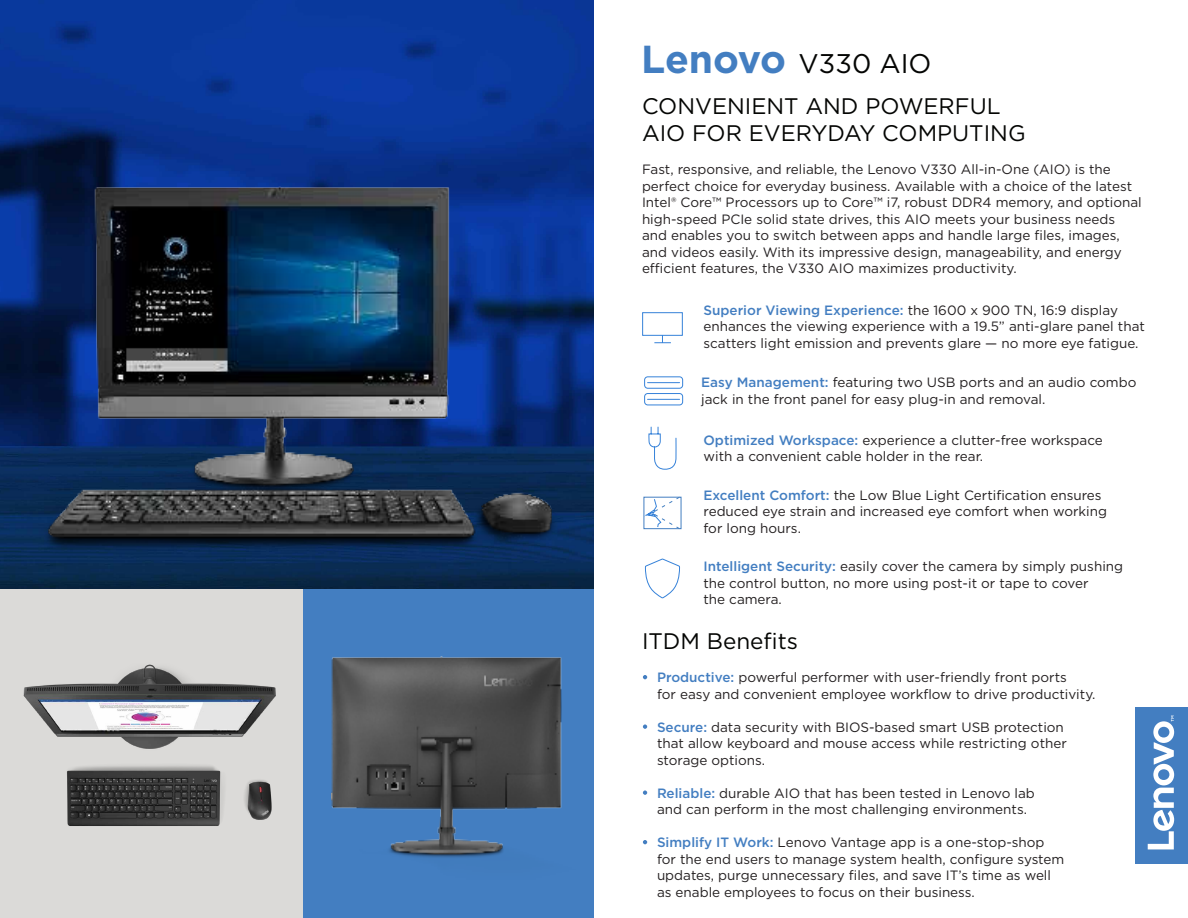
<style>
.page{position:relative;width:1188px;height:918px;background:#fff}
.page>*{position:absolute;margin:0;border:0;box-sizing:border-box;transform-origin:0 0}
.t1{font:27px "Gotham";color:#040503}
.t2{font:22.5px/27px "Gotham";color:#040503}
.t3{font:13.5px/16.5px "Gotham";color:#231f20}
.s1{font-weight:700;font-size:39px;color:#437ec1}
.s2{font-weight:500;color:#437ec1}
</style>
<div class="page">
<img style="left:0;top:0;width:594px;height:590px">
<div style="left:1136px;top:707px;width:52px;height:157px;background:#437ec1"></div>
<svg style="left:1148px;top:716px;width:26px;height:133px"></svg>
<div style="left:291px;top:590px;width:303px;height:328px;background:#437ec1"></div>
<div style="left:0;top:590px;width:302px;height:328px;background:#dbdad8"></div>
<img style="left:23px;top:649px;width:280px;height:193px">
<svg style="left:647px;top:496px;width:34px;height:34px"></svg>
<div style="left:644px;top:497px;width:37px;height:32px;border:1px solid #437ec1"></div>
<svg style="left:642px;top:312px;width:41px;height:31px"></svg>
<svg style="left:645px;top:558px;width:35px;height:41px"></svg>
<svg style="left:648px;top:426px;width:29px;height:44px"></svg>
<svg style="left:644px;top:376px;width:39px;height:30px"></svg>
<svg style="left:643px;top:675px;width:4px;height:4px"></svg>
<svg style="left:643px;top:724px;width:4px;height:5px"></svg>
<svg style="left:643px;top:790px;width:4px;height:5px"></svg>
<svg style="left:643px;top:840px;width:4px;height:4px"></svg>
<img style="left:39px;top:186px;width:522px;height:367px">
<img style="left:332px;top:656px;width:230px;height:202px">
<h1 class="t1" style="left:641px;top:46px;width:292px"><span class="s1">Lenovo</span> V330 AIO</h1>
<h2 class="t2" style="left:642px;top:92px;width:385px">CONVENIENT AND POWERFUL<br>AIO FOR EVERYDAY COMPUTING</h2>
<p class="t3" style="left:642px;top:161px;width:501px">Fast, responsive, and reliable, the Lenovo V330 All-in-One (AIO) is the perfect choice for everyday business. Available with a choice of the latest Intel® Core™ Processors up to Core™ i7, robust DDR4 memory, and optional high-speed PCIe solid state drives, this AIO meets your business needs and enables you to switch between apps and handle large files, images, and videos easily. With its impressive design, manageability, and energy efficient features, the V330 AIO maximizes productivity.</p>
<p class="t3" style="left:704px;top:301px;width:443px"><span class="s2">Superior Viewing Experience:</span> the 1600 x 900 TN, 16:9 display enhances the viewing experience with a 19.5” anti-glare panel that scatters light emission and prevents glare — no more eye fatigue.</p>
<p class="t3" style="left:701px;top:374px;width:437px"><span class="s2">Easy Management:</span> featuring two USB ports and an audio combo jack in the front panel for easy plug-in and removal.</p>
<p class="t3" style="left:704px;top:431px;width:401px"><span class="s2">Optimized Workspace:</span> experience a clutter-free workspace with a convenient cable holder in the rear.</p>
<p class="t3" style="left:704px;top:486px;width:405px"><span class="s2">Excellent Comfort:</span> the Low Blue Light Certification ensures reduced eye strain and increased eye comfort when working for long hours.</p>
<p class="t3" style="left:704px;top:558px;width:421px"><span class="s2">Intelligent Security:</span> easily cover the camera by simply pushing the control button, no more using post-it or tape to cover<br>the camera.</p>
<h2 class="t2" style="left:642px;top:628px;width:158px">ITDM Benefits</h2>
<p class="t3" style="left:657px;top:669px;width:440px"><span class="s2">Productive:</span> powerful performer with user-friendly front ports<br>for easy and convenient employee workflow to drive productivity.</p>
<p class="t3" style="left:657px;top:718px;width:411px"><span class="s2">Secure:</span> data security with BIOS-based smart USB protection that allow keyboard and mouse access while restricting other storage options.</p>
<p class="t3" style="left:657px;top:784px;width:379px"><span class="s2">Reliable:</span> durable AIO that has been tested in Lenovo lab and can perform in the most challenging environments.</p>
<p class="t3" style="left:657px;top:834px;width:409px"><span class="s2">Simplify IT Work:</span> Lenovo Vantage app is a one-stop-shop for the end users to manage system health, configure system updates, purge unnecessary files, and save IT’s time as well as enable employees to focus on their business.</p>
</div>
